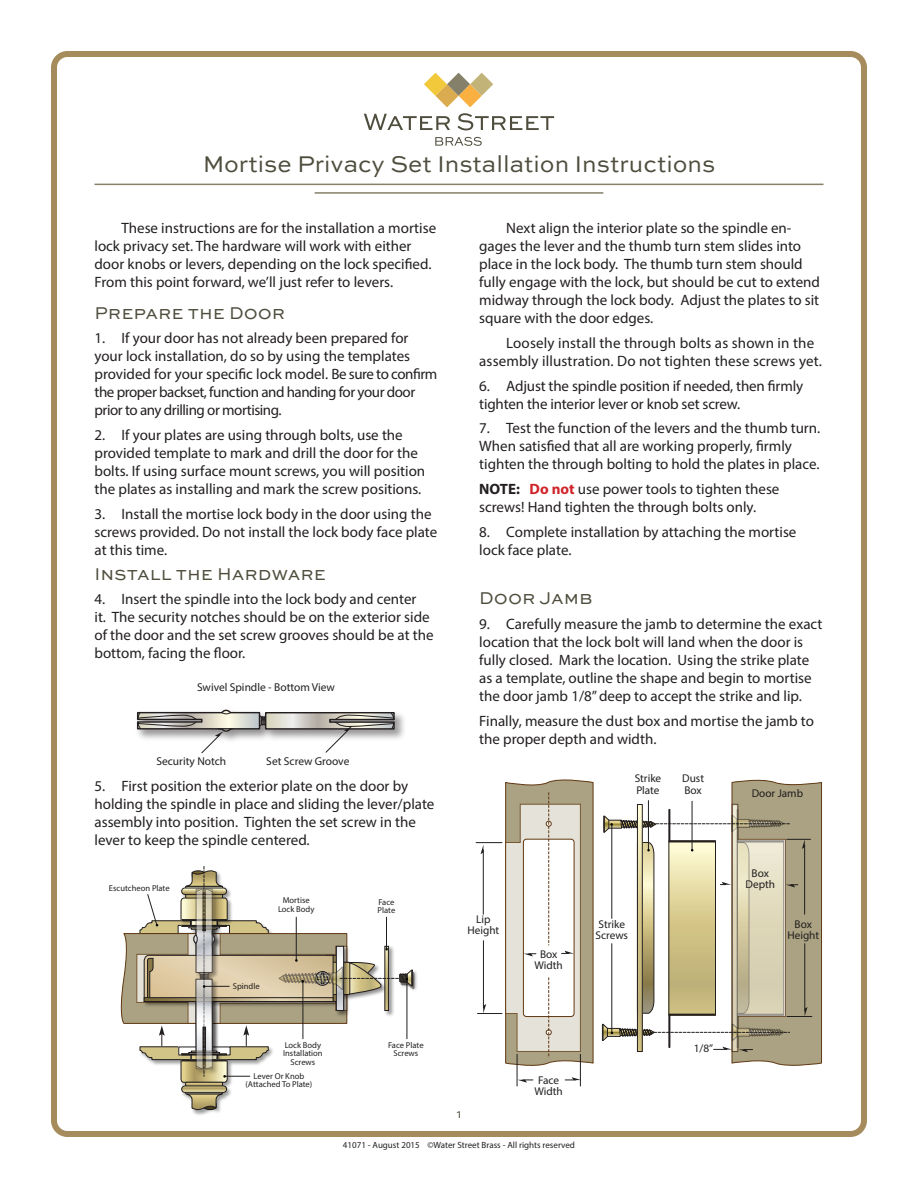
<style>
.page{position:relative;width:918px;height:1188px;background:#fff}
.page>*{position:absolute;margin:0;border:0;box-sizing:border-box;transform-origin:0 0}
.t1{font:24px "Sweet Sans";color:#4f4d3d}
.Body_Text{font:18px "Sweet Sans SC";color:#4f4d3d}
.Sub_Heads{font:18px "Sweet Sans SC";color:#4f4d3d}
.Body_Text-2{font:15px/18px "Myriad Pro";color:#231f20}
.Sub_Heads-2{font:12px "Sweet Sans SC";color:#4f4d3d}
.t2{font:11.4px "Myriad Pro";color:#211e1e}
.t3{font:11.25px/11.2px "Myriad Pro";color:#211e1e;text-align:center}
.t4{font:9px "Myriad Pro";color:#231f20}
.t5{font:8.55px/8.6px "Myriad Pro";color:#211e1e;text-align:center}
.s1{font-weight:700}
.s2{font-weight:700;color:#d1232a}
</style>
<div class="page">
<svg style="left:364px;top:114px;width:86px;height:16px"></svg>
<svg style="left:457px;top:113px;width:97px;height:17px"></svg>
<svg style="left:435px;top:137px;width:47px;height:9px"></svg>
<svg style="left:424px;top:73px;width:69px;height:34px"></svg>
<div style="left:51px;top:51px;width:816px;height:1086px;border:6px solid #a68c5c;border-radius:14px"></div>
<hr style="left:94px;top:184px;width:730px;height:1px;background:#858069">
<hr style="left:315px;top:192px;width:288px;height:2px;background:#858069">
<img style="left:395px;top:713px;width:9px;height:26px">
<svg style="left:136px;top:709px;width:259px;height:44px"></svg>
<img style="left:414px;top:971px;width:3px;height:19px">
<img style="left:193px;top:1112px;width:26px;height:3px">
<svg style="left:120px;top:866px;width:294px;height:246px"></svg>
<hr style="left:517px;top:1054px;width:1px;height:32px;background:#211e1e">
<hr style="left:580px;top:1054px;width:1px;height:32px;background:#211e1e">
<svg style="left:565px;top:1077px;width:16px;height:4px"></svg>
<svg style="left:517px;top:1080px;width:16px;height:3px"></svg>
<svg style="left:602px;top:779px;width:220px;height:287px"></svg>
<svg style="left:476px;top:779px;width:118px;height:290px"></svg>
<h1 class="t1" style="left:203px;top:150px;width:514px">Mortise Privacy Set Installation Instructions</h1>
<p class="Body_Text-2" style="left:94px;top:219px;width:343px;text-indent:27px">These instructions are for the installation a mortise lock privacy set. The hardware will work with either door knobs or levers, depending on the lock specified.<br>From this point forward, we’ll just refer to levers.</p>
<p class="Sub_Heads" style="left:94px;top:302px;width:192px">Prepare the Door</p>
<p class="Body_Text-2" style="left:94px;top:329px;width:344px">1. If your door has not already been prepared for your lock installation, do so by using the templates provided for your specific lock model. Be sure to confirm the proper backset, function and handing for your door prior to any drilling or mortising.</p>
<p class="Body_Text-2" style="left:94px;top:426px;width:332px">2. If your plates are using through bolts, use the provided template to mark and drill the door for the bolts. If using surface mount screws, you will position the plates as installing and mark the screw positions.</p>
<p class="Body_Text-2" style="left:94px;top:505px;width:344px">3. Install the mortise lock body in the door using the screws provided. Do not install the lock body face plate at this time.</p>
<p class="Body_Text" style="left:94px;top:563px;width:233px">Install the Hardware</p>
<p class="Body_Text-2" style="left:94px;top:590px;width:341px">4. Insert the spindle into the lock body and center<br>it. The security notches should be on the exterior side of the door and the set screw grooves should be at the bottom, facing the floor.</p>
<p class="t2" style="left:197px;top:680px;width:139px">Swivel Spindle - Bottom View</p>
<p class="t2" style="left:156px;top:754px;width:71px">Security Notch</p>
<p class="t2" style="left:266px;top:754px;width:85px">Set Screw Groove</p>
<p class="Body_Text-2" style="left:94px;top:777px;width:341px">5. First position the exterior plate on the door by holding the spindle in place and sliding the lever/plate assembly into position. Tighten the set screw in the lever to keep the spindle centered.</p>
<p class="t5" style="left:109px;top:884px;width:62px">Escutcheon Plate</p>
<p class="t5" style="left:278px;top:896px;width:38px">Mortise<br>Lock Body</p>
<p class="t5" style="left:378px;top:897px;width:19px;text-align:left">Face<br>Plate</p>
<p class="t5" style="left:233px;top:982px;width:28px">Spindle</p>
<p class="Body_Text-2" style="left:479px;top:219px;width:342px;text-indent:27px">Next align the interior plate so the spindle en&shy;gages the lever and the thumb turn stem slides into place in the lock body. The thumb turn stem should fully engage with the lock, but should be cut to extend midway through the lock body. Adjust the plates to sit square with the door edges.</p>
<p class="Body_Text-2" style="left:479px;top:334px;width:344px;text-indent:27px">Loosely install the through bolts as shown in the assembly illustration. Do not tighten these screws yet.</p>
<p class="Body_Text-2" style="left:479px;top:376px;width:325px">6. Adjust the spindle position if needed, then firmly tighten the interior lever or knob set screw.</p>
<p class="Body_Text-2" style="left:479px;top:419px;width:343px">7. Test the function of the levers and the thumb turn.<br>When satisfied that all are working properly, firmly tighten the through bolting to hold the plates in place.</p>
<p class="Body_Text-2" style="left:479px;top:480px;width:302px"><span class="s1">NOTE:</span> <span class="s2">Do not</span> use power tools to tighten these screws! Hand tighten the through bolts only.</p>
<p class="Body_Text-2" style="left:479px;top:523px;width:319px">8. Complete installation by attaching the mortise lock face plate.</p>
<p class="Body_Text" style="left:479px;top:588px;width:115px">Door Jamb</p>
<p class="Body_Text-2" style="left:479px;top:615px;width:345px">9. Carefully measure the jamb to determine the exact location that the lock bolt will land when the door is fully closed. Mark the location. Using the strike plate as a template, outline the shape and begin to mortise the door jamb 1/8” deep to accept the strike and lip.</p>
<p class="Body_Text-2" style="left:479px;top:712px;width:336px">Finally, measure the dust box and mortise the jamb to the proper depth and width.</p>
<p class="t3" style="left:635px;top:773px;width:28px;text-align:left">Strike<br>Plate</p>
<p class="t3" style="left:682px;top:773px;width:23px;text-align:left">Dust<br>Box</p>
<p class="t3" style="left:468px;top:913px;width:33px">Lip<br>Height</p>
<p class="t3" style="left:535px;top:948px;width:30px">Box<br>Width</p>
<p class="t3" style="left:596px;top:918px;width:34px;text-align:left">Strike<br>Screws</p>
<p class="t3" style="left:752px;top:788px;width:53px">Door Jamb</p>
<p class="t3" style="left:746px;top:867px;width:31px">Box<br>Depth</p>
<p class="t3" style="left:787px;top:918px;width:33px">Box<br>Height</p>
<p class="t5" style="left:283px;top:1040px;width:41px">Lock Body<br>Installation<br>Screws</p>
<p class="t5" style="left:388px;top:1040px;width:37px">Face Plate<br>Screws</p>
<p class="t5" style="left:246px;top:1072px;width:68px">Lever Or Knob (Attached To Plate)</p>
<p class="Sub_Heads-2" style="left:457px;top:1108px;width:6px">1</p>
<p class="t3" style="left:535px;top:1074px;width:30px">Face<br>Width</p>
<p class="t3" style="left:694px;top:1042px;width:21px">1/8”</p>
<p class="t4" style="left:343px;top:1140px;width:234px">41071 - August 2015 ©Water Street Brass - All rights reserved</p>
</div>
